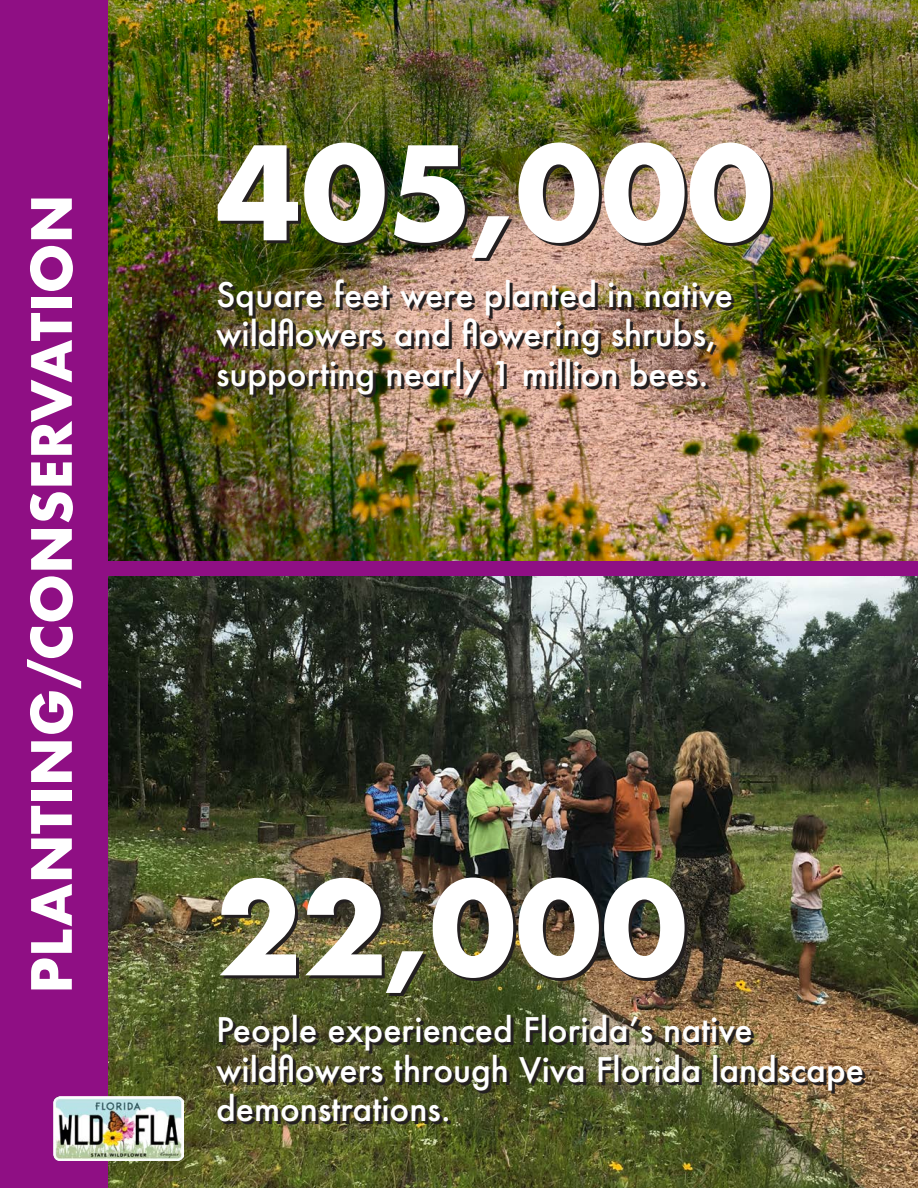
<style>
.page{position:relative;width:918px;height:1188px;background:#fff}
.page>*{position:absolute;margin:0;border:0;box-sizing:border-box;transform-origin:0 0}
.t1{font:700 126px "Futura";color:#fff}
.t2{font:700 54px "Futura";color:#fff}
.t3{font:500 33px/39.6px "Futura";color:#fff}
</style>
<div class="page">
<img style="left:108px;top:0;width:810px;height:561px">
<img style="left:108px;top:576px;width:810px;height:612px">
<div style="left:0;top:0;width:108px;height:1188px;background:#8f0f84"></div>
<div style="left:108px;top:561px;width:810px;height:15px;background:#8f0f84"></div>
<img style="left:54px;top:1096px;width:130px;height:65px">
<p class="t2" style="left:12px;top:994px;width:801px;rotate:-90deg">PLANTING/CONSERVATION</p>
<p class="t1" style="left:216px;top:102px;width:558px">405,000</p>
<p class="t3" style="left:216px;top:274px;width:519px">Square feet were planted in native wildflowers and flowering shrubs, supporting nearly 1 million bees.</p>
<p class="t1" style="left:216px;top:837px;width:473px">22,000</p>
<p class="t3" style="left:216px;top:1009px;width:650px">People experienced Florida’s native wildflowers through Viva Florida landscape demonstrations.</p>
</div>
